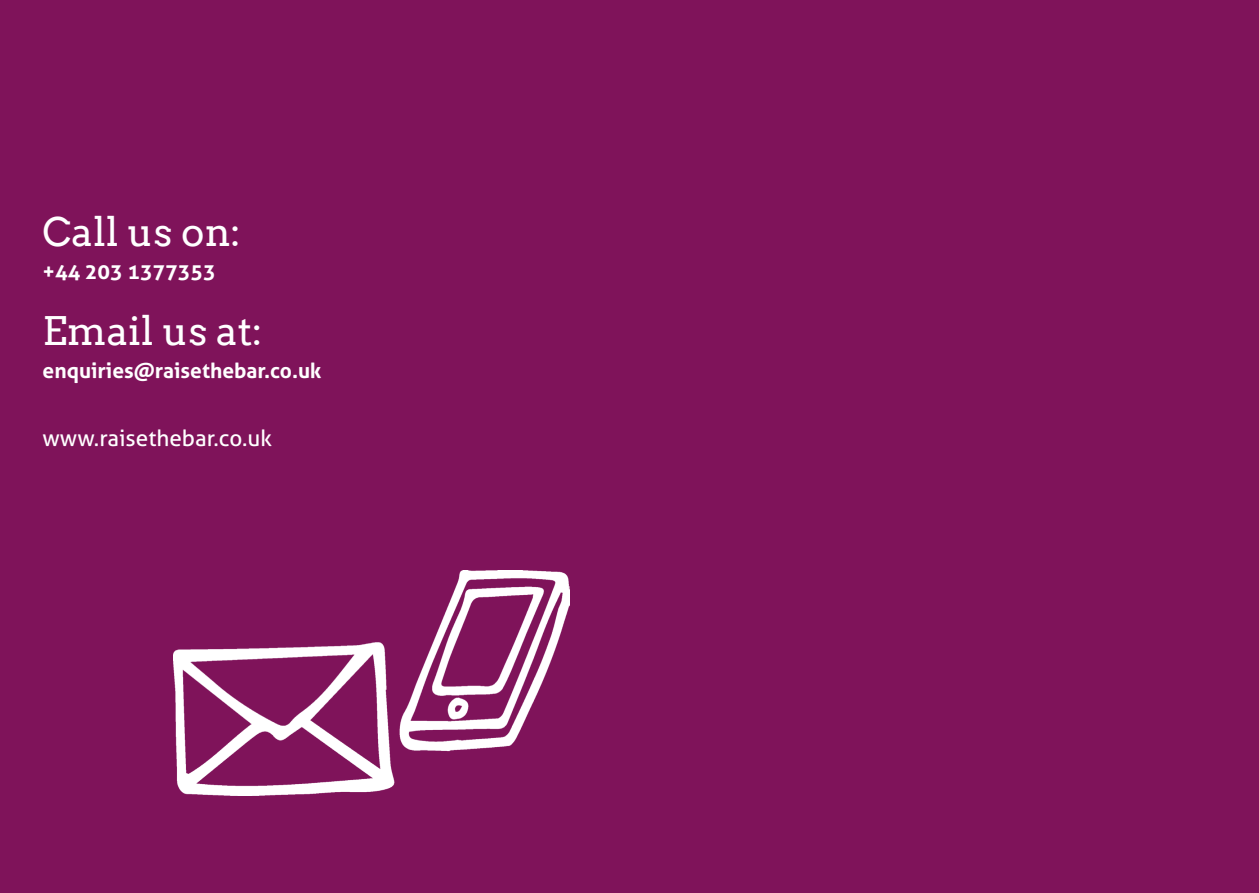
<style>
.page{position:relative;width:1259px;height:893px;background:#7f135a}
.page>*{position:absolute;margin:0;border:0;box-sizing:border-box;transform-origin:0 0}
.t1{font:39.45px "Arvo";color:#fff}
.t2{font:22.5px "Aller";color:#fff}
.t3{font:700 21px "Aller";color:#fff}
</style>
<div class="page">
<img style="left:173px;top:571px;width:397px;height:224px">
<p class="t1" style="left:43px;top:208px;width:200px">Call us on:</p>
<p class="t3" style="left:43px;top:258px;width:175px">+44 203 1377353</p>
<p class="t1" style="left:43px;top:307px;width:221px">Email us at:</p>
<p class="t3" style="left:43px;top:357px;width:280px">enquiries@raisethebar.co.uk</p>
<p class="t2" style="left:43px;top:424px;width:231px">www.raisethebar.co.uk</p>
</div>
